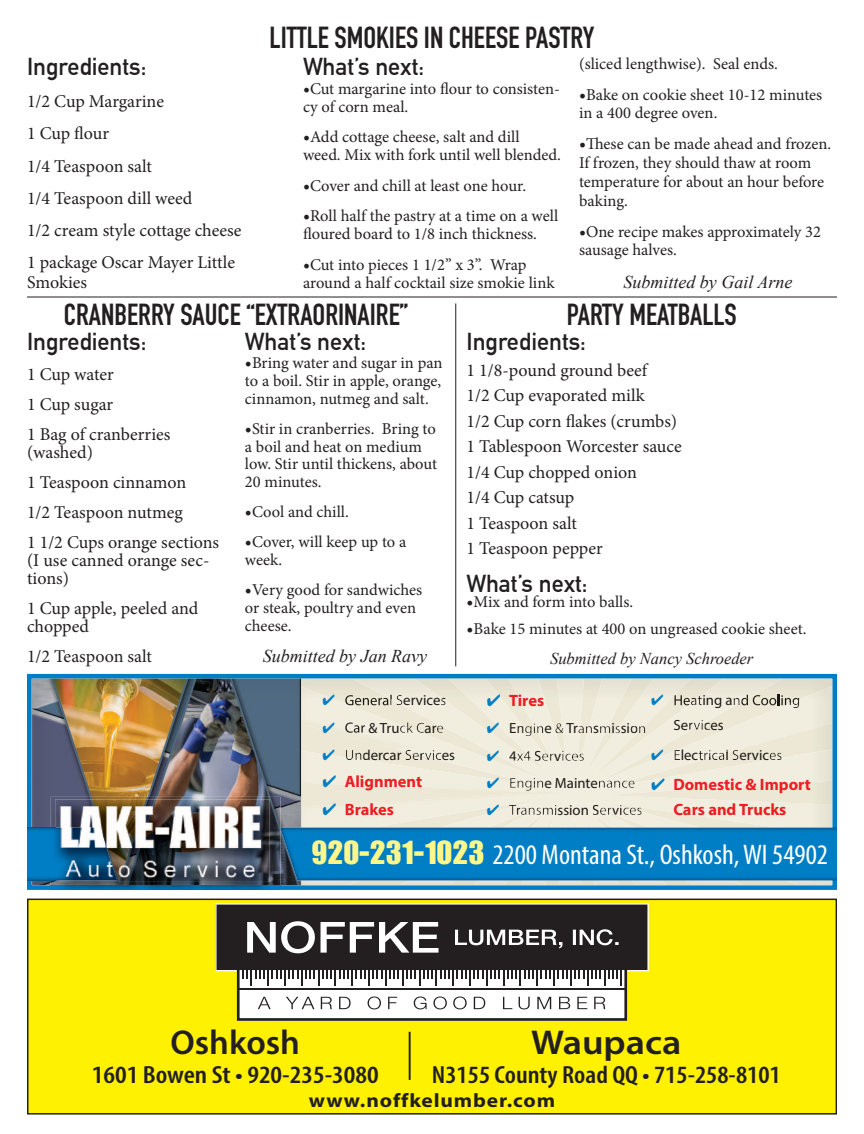
<style>
.page{position:relative;width:864px;height:1134px;background:#fff}
.page>*{position:absolute;margin:0;border:0;box-sizing:border-box;transform-origin:0 0}
.t1{font:600 34.5px "Myriad Pro";color:#231f20}
.t2{font:600 34.5px "Myriad Pro";color:#231f20;scale:1.1 1}
.t3{font:700 30px "DIN Condensed";color:#231f20}
.t4{font:condensed 28.5px "Myriad Pro";color:#fff}
.t5{font:600 condensed 24.9px "Myriad Pro";color:#231f20;scale:1.1 1}
.t6{font:600 condensed 24.9px "Myriad Pro";color:#231f20;scale:1.14 1}
.t7{font:700 24px "DIN Alternate";color:#231f20}
.t8{font:700 19.5px "Myriad Pro";letter-spacing:.04em;color:#231f20;scale:1.1 1}
.t9{font:18px/25.5px "Minion Pro";letter-spacing:-.005em;color:#231f20}
.t10{font:italic 18px "Times New Roman";color:#231f20}
.t11{font:16.5px/17.9px "Minion Pro";color:#231f20}
.t12{font:italic 16.5px "Times New Roman";color:#231f20}
.t13{font:700 16.35px/24.5px "Myriad Pro";color:#ee1d23;text-align:center}
.t14{font:14.85px "Myriad Pro";color:#1c1814}
.t15{font:14.85px "Myriad Pro";color:#1d1a17}
.s1{font-size:18px}
.s2{color:#007ec5}
.s3{color:#1c1814}
.s4{color:#1d1a17}
.s5{font-family:"Impact LT Std";font-stretch:normal;font-size:32.55px;color:#fff689}
</style>
<div class="page">
<img style="left:32px;top:679px;width:800px;height:206px">
<div style="left:27px;top:674px;width:810px;height:216px;border:4px solid #007ec5"></div>
<svg style="left:345px;top:695px;width:47px;height:10px"></svg>
<svg style="left:345px;top:723px;width:20px;height:10px"></svg>
<svg style="left:675px;top:695px;width:25px;height:10px"></svg>
<svg style="left:741px;top:695px;width:58px;height:10px"></svg>
<img style="left:281px;top:828px;width:556px;height:52px">
<img style="left:27px;top:828px;width:24px;height:53px">
<img style="left:51px;top:797px;width:230px;height:93px">
<img style="left:55px;top:799px;width:215px;height:83px">
<div style="left:28px;top:900px;width:808px;height:213px;background:#fff101"></div>
<div style="left:27px;top:899px;width:810px;height:216px;border:2px solid #231f20"></div>
<hr style="left:409px;top:1032px;width:2px;height:48px;background:#231f20">
<svg style="left:215px;top:903px;width:434px;height:118px;background:#807d73"></svg>
<hr style="left:27px;top:297px;width:810px;height:1px;background:#231f20">
<hr style="left:455px;top:303px;width:1px;height:363px;background:#231f20">
<h3 class="t7" style="left:27px;top:49px;width:121px">Ingredients:</h3>
<p class="t9" style="left:27px;top:86px;width:216px;line-height:32.1px">1/2 Cup Margarine<br>1 Cup flour<br>1/4 Teaspoon salt<br>1/4 Teaspoon dill weed<br>1/2 cream style cottage cheese<br>1 package Oscar Mayer Little</p>
<p class="t9" style="left:27px;top:269px;width:62px">Smokies</p>
<h2 class="t3" style="left:270px;top:18px;width:326px">LITTLE SMOKIES IN CHEESE PASTRY</h2>
<h3 class="t7" style="left:303px;top:49px;width:123px">What’s next:</h3>
<p class="t11" style="left:303px;top:79px;width:259px"><span class="s1">•</span>Cut margarine into flour to consisten&shy;cy of corn meal.</p>
<p class="t11" style="left:303px;top:128px;width:260px"><span class="s1">•</span>Add cottage cheese, salt and dill weed. Mix with fork until well blended.</p>
<p class="t11" style="left:303px;top:177px;width:225px"><span class="s1">•</span>Cover and chill at least one hour.</p>
<p class="t11" style="left:303px;top:207px;width:257px"><span class="s1">•</span>Roll half the pastry at a time on a well floured board to 1/8 inch thickness.</p>
<p class="t11" style="left:303px;top:255px;width:253px"><span class="s1">•</span>Cut into pieces 1 1/2” x 3”. Wrap around a half cocktail size smokie link</p>
<p class="t11" style="left:579px;top:55px;width:200px">(sliced lengthwise). Seal ends.</p>
<p class="t11" style="left:579px;top:85px;width:245px;line-height:18.8px"><span class="s1">•</span>Bake on cookie sheet 10-12 minutes in a 400 degree oven.</p>
<p class="t11" style="left:579px;top:135px;width:254px;line-height:18.8px"><span class="s1">•</span>These can be made ahead and frozen.<br>If frozen, they should thaw at room temperature for about an hour before baking.</p>
<p class="t11" style="left:579px;top:222px;width:244px;line-height:18.8px"><span class="s1">•</span>One recipe makes approximately 32 sausage halves.</p>
<p class="t10" style="left:623px;top:269px;width:171px">Submitted by Gail Arne</p>
<h2 class="t3" style="left:64px;top:294px;width:346px">CRANBERRY SAUCE “EXTRAORINAIRE”</h2>
<h3 class="t7" style="left:27px;top:323px;width:121px">Ingredients:</h3>
<p class="t9" style="left:27px;top:359px;width:145px;line-height:30px">1 Cup water<br>1 Cup sugar<br>1 Bag of cranberries</p>
<p class="t9" style="left:27px;top:437px;width:194px;line-height:30px">(washed)<br>1 Teaspoon cinnamon<br>1/2 Teaspoon nutmeg<br>1 1/2 Cups orange sections</p>
<p class="t9" style="left:27px;top:552px;width:184px;line-height:18px">(I use canned orange sec&shy;tions)</p>
<p class="t9" style="left:27px;top:600px;width:173px;line-height:18px">1 Cup apple, peeled and chopped</p>
<p class="t9" style="left:27px;top:644px;width:127px">1/2 Teaspoon salt</p>
<h3 class="t7" style="left:245px;top:323px;width:123px">What’s next:</h3>
<p class="t11" style="left:245px;top:354px;width:199px;text-align:justify"><span class="s1">•</span>Bring water and sugar in pan to a boil. Stir in apple, orange, cinnamon, nutmeg and salt.</p>
<p class="t11" style="left:245px;top:420px;width:194px"><span class="s1">•</span>Stir in cranberries. Bring to a boil and heat on medium low. Stir until thickens, about<br>20 minutes.</p>
<p class="t11" style="left:245px;top:503px;width:105px"><span class="s1">•</span>Cool and chill.</p>
<p class="t11" style="left:245px;top:533px;width:163px"><span class="s1">•</span>Cover, will keep up to a week.</p>
<p class="t11" style="left:245px;top:581px;width:179px"><span class="s1">•</span>Very good for sandwiches or steak, poultry and even cheese.</p>
<p class="t10" style="left:263px;top:644px;width:166px">Submitted by Jan Ravy</p>
<h2 class="t3" style="left:567px;top:294px;width:172px">PARTY MEATBALLS</h2>
<h3 class="t7" style="left:466px;top:323px;width:121px">Ingredients:</h3>
<p class="t9" style="left:466px;top:357px;width:217px">1 1/8-pound ground beef<br>1/2 Cup evaporated milk<br>1/2 Cup corn flakes (crumbs)<br>1 Tablespoon Worcester sauce<br>1/4 Cup chopped onion<br>1/4 Cup catsup<br>1 Teaspoon salt<br>1 Teaspoon pepper</p>
<h3 class="t7" style="left:466px;top:565px;width:123px">What’s next:</h3>
<p class="t11" style="left:466px;top:593px;width:168px"><span class="s1">•</span>Mix and form into balls.</p>
<p class="t11" style="left:466px;top:620px;width:342px"><span class="s1">•</span>Bake 15 minutes at 400 on ungreased cookie sheet.</p>
<p class="t12" style="left:550px;top:647px;width:205px">Submitted by Nancy Schroeder</p>
<p class="t15" style="left:323px;top:695px;width:33px"><span class="s2">✔</span> G</p>
<p class="t15" style="left:389px;top:695px;width:58px"><span class="s3">l S</span>ervices</p>
<p class="t14" style="left:323px;top:722px;width:123px"><span class="s2">✔</span> <span class="s4">&amp; Tru</span>ck Care</p>
<p class="t14" style="left:323px;top:749px;width:134px"><span class="s2">✔</span> Undercar Servic<span class="s4">es</span></p>
<p class="t13" style="left:323px;top:771px;width:101px"><span class="s2">✔</span> Alignment</p>
<p class="t13" style="left:323px;top:798px;width:73px"><span class="s2">✔</span> Brakes</p>
<p class="t15" style="left:651px;top:695px;width:91px"><span class="s2">✔</span> eating a<span class="s3">n</span></p>
<p class="t15" style="left:784px;top:695px;width:18px">ng</p>
<p class="t14" style="left:673px;top:719px;width:52px"><span class="s4">Ser</span>vices</p>
<p class="t14" style="left:651px;top:749px;width:133px"><span class="s2">✔</span> E<span class="s4">lec</span>trical Services</p>
<p class="t13" style="left:651px;top:774px;width:161px"><span class="s2">✔</span> Domestic &amp; Import<br>Cars and Trucks</p>
<h3 class="t4" style="left:311px;top:844px;width:518px"><span class="s5">920-231-1023</span> 2200 Montana St., Oshkosh,WI 54902</h3>
<p class="t13" style="left:487px;top:690px;width:59px"><span class="s2">✔</span> Tires</p>
<p class="t14" style="left:487px;top:723px;width:161px"><span class="s2">✔</span> <span class="s4">En</span>gin<span class="s4">e</span> &amp; <span class="s4">Tr</span>an<span class="s4">s</span>mis<span class="s4">sio</span>n</p>
<p class="t14" style="left:487px;top:750px;width:99px"><span class="s2">✔</span> <span class="s4">4</span>x4 <span class="s4">S</span>er<span class="s4">v</span>ices</p>
<p class="t14" style="left:487px;top:777px;width:150px"><span class="s2">✔</span> Engin<span class="s4">e Mainte</span>nance</p>
<p class="t14" style="left:487px;top:804px;width:157px"><span class="s2">✔</span> T<span class="s4">r</span>ansmi<span class="s4">ssion S</span>er<span class="s4">v</span>ices</p>
<h1 class="t1" style="left:171px;top:1030px;width:131px">Oshkosh</h1>
<h3 class="t6" style="left:92px;top:1066px;width:253px">1601 Bowen St • 920-235-3080</h3>
<h1 class="t2" style="left:531px;top:1030px;width:138px">Waupaca</h1>
<h3 class="t5" style="left:432px;top:1066px;width:319px">N3155 County Road QQ • 715-258-8101</h3>
<p class="t8" style="left:309px;top:1089px;width:225px">www.noffkelumber.com</p>
</div>
